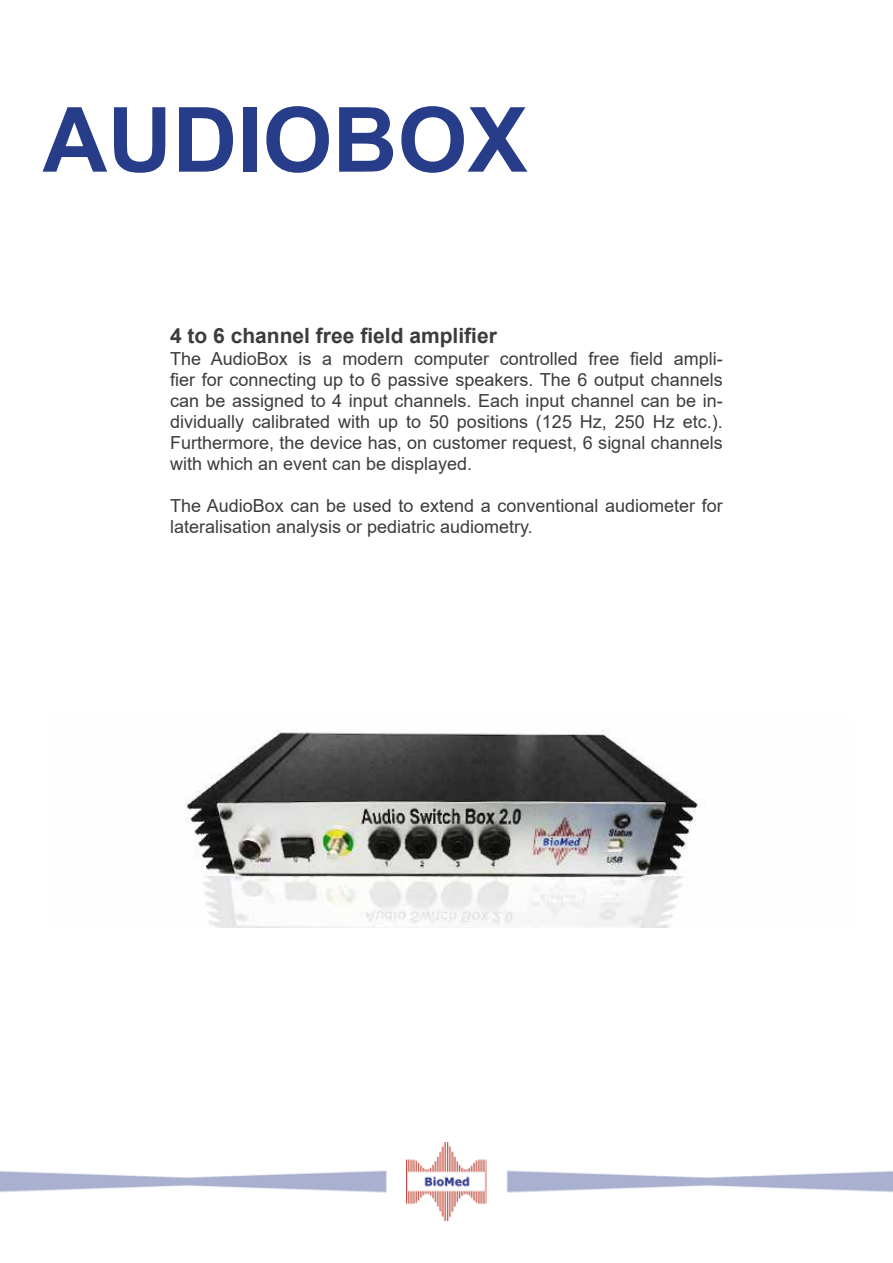
<style>
.page{position:relative;width:893px;height:1263px;background:#fff}
.page>*{position:absolute;margin:0;border:0;box-sizing:border-box;transform-origin:0 0}
.t1{font:700 90px "Arial";color:#283d8a}
.t2{font:700 21px "Arial";color:#3c3c3b}
.t3{font:18px/21px "Arial";color:#3c3c3b;text-align:justify}
</style>
<div class="page">
<img style="left:406px;top:1143px;width:81px;height:77px">
<img style="left:506px;top:1170px;width:387px;height:23px">
<img style="left:0;top:1170px;width:387px;height:23px">
<img style="left:185px;top:732px;width:519px;height:195px">
<h1 class="t1" style="left:43px;top:77px;width:487px">AUDIOBOX</h1>
<p class="t2" style="left:170px;top:321px;width:328px">4 to 6 channel free field amplifier</p>
<p class="t3" style="left:170px;top:348px;width:554px">The AudioBox is a modern computer controlled free field ampli&shy;fier for connecting up to 6 passive speakers. The 6 output channels can be assigned to 4 input channels. Each input channel can be in&shy;dividually calibrated with up to 50 positions (125 Hz, 250 Hz etc.).<br>Furthermore, the device has, on customer request, 6 signal channels with which an event can be displayed.</p>
<p class="t3" style="left:170px;top:495px;width:554px">The AudioBox can be used to extend a conventional audiometer for lateralisation analysis or pediatric audiometry.</p>
</div>
